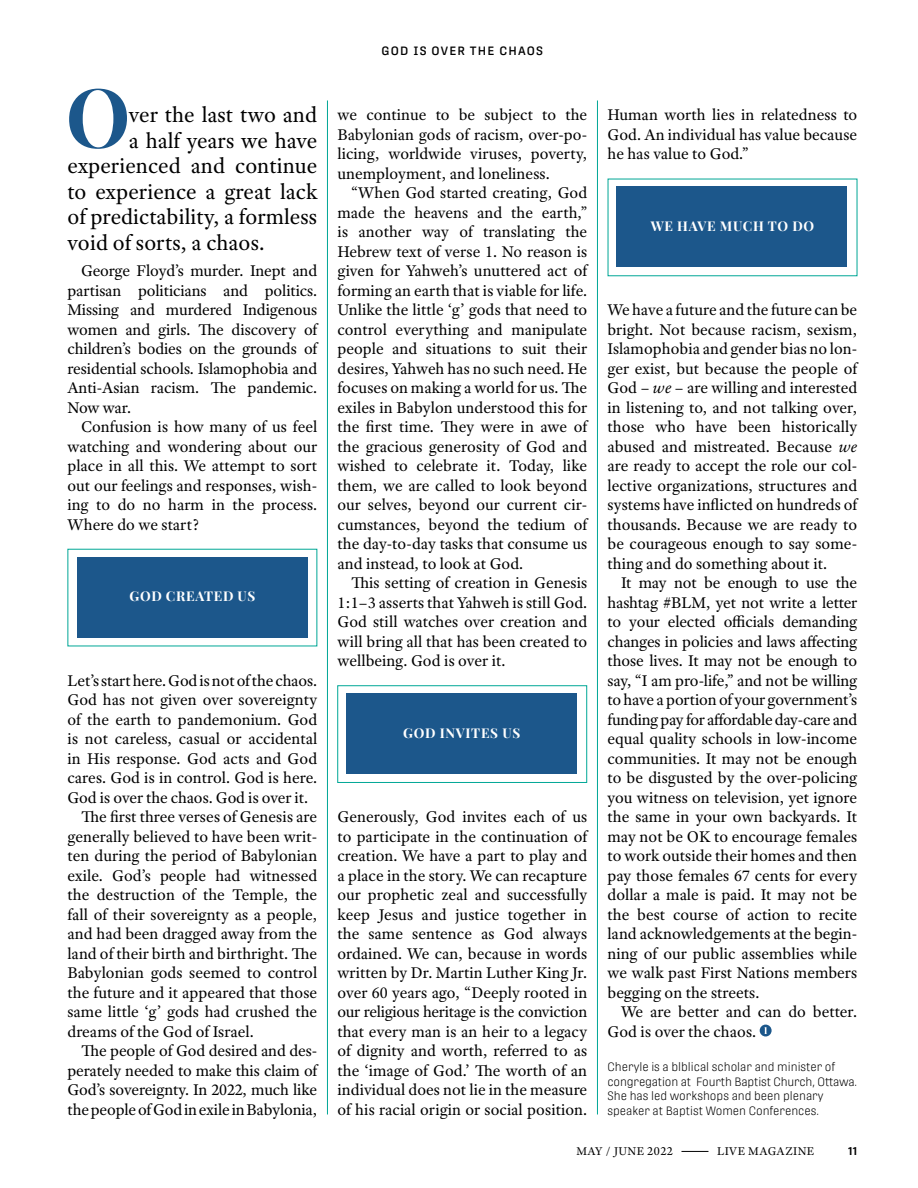
<style>
.page{position:relative;width:918px;height:1188px;background:#fff}
.page>*{position:absolute;margin:0;border:0;box-sizing:border-box;transform-origin:0 0}
.t1{font:700 81.9px "Playfair Display";color:#1c578b}
.t2{font:22.5px "Adobe Text Pro";color:#000}
.t3{font:16.5px/19.5px "Adobe Text Pro";color:#000;text-align:justify}
.t4{font:700 13.5px "Playfair Display";letter-spacing:.05em;color:#fff}
.t5{font:300 12px/14.4px "Protipo Narrow";color:#000}
.t6{font:12px "Adobe Text Pro";letter-spacing:.02em;color:#000}
.t7{font:500 12px "Protipo";letter-spacing:.1em;color:#000}
.t8{font:600 11.25px "Protipo";color:#000}
.s1{font-style:italic}
</style>
<div class="page">
<div style="left:760px;top:1025px;width:12px;height:11px;background:#1c578b;border-radius:50%"></div>
<svg style="left:764px;top:1027px;width:3px;height:7px"></svg>
<hr style="left:327px;top:101px;width:1px;height:1014px;background:#00a796">
<hr style="left:597px;top:101px;width:1px;height:1014px;background:#00a796">
<div style="left:77px;top:557px;width:230px;height:81px;background:#1c578b"></div>
<div style="left:347px;top:693px;width:230px;height:81px;background:#1c578b"></div>
<div style="left:337px;top:685px;width:250px;height:98px;border:1px solid #00a796"></div>
<div style="left:617px;top:186px;width:230px;height:81px;background:#1c578b"></div>
<svg style="left:681px;top:1151px;width:27px;height:1px"></svg>
<h1 class="t1" style="left:66px;top:53px;width:66px">O</h1>
<h2 class="t2" style="left:129px;top:101px;width:190px">ver the last two and</h2>
<h2 class="t2" style="left:129px;top:126px;width:190px">a half years we have</h2>
<h2 class="t2" style="left:68px;top:152px;width:251px">experienced and continue</h2>
<h2 class="t2" style="left:68px;top:177px;width:251px">to experience a great lack</h2>
<h2 class="t2" style="left:68px;top:203px;width:251px">of predictability, a formless</h2>
<h2 class="t2" style="left:68px;top:228px;width:199px">void of sorts, a chaos.</h2>
<p class="t3" style="left:68px;top:261px;width:251px;text-indent:13px">George Floyd’s murder. Inept and partisan politicians and politics.<br>Missing and murdered Indigenous women and girls. The discovery of children’s bodies on the grounds of residential schools. Islamophobia and Anti-Asian racism. The pandemic.<br>Now war.</p>
<p class="t3" style="left:68px;top:417px;width:251px;text-indent:13px">Confusion is how many of us feel watching and wondering about our place in all this. We attempt to sort out our feelings and responses, wish&shy;ing to do no harm in the process.<br>Where do we start?</p>
<p class="t4" style="left:130px;top:586px;width:127px">GOD CREATED US</p>
<p class="t3" style="left:68px;top:670px;width:251px">Let’s start here. God is not of the chaos.</p>
<p class="t3" style="left:68px;top:690px;width:251px">God has not given over sovereignty</p>
<p class="t3" style="left:68px;top:709px;width:251px">of the earth to pandemonium. God</p>
<p class="t3" style="left:68px;top:729px;width:251px">is not careless, casual or accidental</p>
<p class="t3" style="left:68px;top:748px;width:251px">in His response. God acts and God</p>
<p class="t3" style="left:68px;top:768px;width:251px">cares. God is in control. God is here.</p>
<p class="t3" style="left:68px;top:787px;width:242px">God is over the chaos. God is over it.</p>
<p class="t3" style="left:81px;top:807px;width:238px">The first three verses of Genesis are</p>
<p class="t3" style="left:68px;top:826px;width:251px">generally believed to have been writ-</p>
<p class="t3" style="left:68px;top:846px;width:251px">ten during the period of Babylonian</p>
<p class="t3" style="left:68px;top:865px;width:251px">exile. God’s people had witnessed</p>
<p class="t3" style="left:68px;top:885px;width:251px">the destruction of the Temple, the</p>
<p class="t3" style="left:68px;top:904px;width:251px">fall of their sovereignty as a people,</p>
<p class="t3" style="left:68px;top:924px;width:251px">and had been dragged away from the</p>
<p class="t3" style="left:68px;top:943px;width:251px">land of their birth and birthright. The</p>
<p class="t3" style="left:68px;top:963px;width:251px">Babylonian gods seemed to control</p>
<p class="t3" style="left:68px;top:982px;width:251px">the future and it appeared that those</p>
<p class="t3" style="left:68px;top:1002px;width:251px">same little ‘g’ gods had crushed the</p>
<p class="t3" style="left:68px;top:1021px;width:188px">dreams of the God of Israel.</p>
<p class="t3" style="left:81px;top:1041px;width:238px">The people of God desired and des-</p>
<p class="t3" style="left:68px;top:1060px;width:251px">perately needed to make this claim of</p>
<p class="t3" style="left:68px;top:1080px;width:251px">God’s sovereignty. In 2022, much like</p>
<p class="t3" style="left:68px;top:1099px;width:251px">the people of God in exile in Babylonia,</p>
<p class="t7" style="left:382px;top:44px;width:163px">GOD IS OVER THE CHAOS</p>
<p class="t3" style="left:338px;top:105px;width:251px">we continue to be subject to the Babylonian gods of racism, over-po&shy;licing, worldwide viruses, poverty, unemployment, and loneliness.</p>
<p class="t3" style="left:338px;top:183px;width:251px;text-indent:13px">“When God started creating, God made the heavens and the earth,” is another way of translating the Hebrew text of verse 1. No reason is given for Yahweh’s unuttered act of forming an earth that is viable for life.<br>Unlike the little ‘g’ gods that need to control everything and manipulate people and situations to suit their desires, Yahweh has no such need. He focuses on making a world for us. The exiles in Babylon understood this for the first time. They were in awe of the gracious generosity of God and wished to celebrate it. Today, like them, we are called to look beyond our selves, beyond our current cir&shy;cumstances, beyond the tedium of the day-to-day tasks that consume us and instead, to look at God.</p>
<p class="t3" style="left:338px;top:573px;width:251px;text-indent:13px">This setting of creation in Genesis 1:1–3 asserts that Yahweh is still God.<br>God still watches over creation and will bring all that has been created to wellbeing. God is over it.</p>
<p class="t4" style="left:403px;top:722px;width:119px">GOD INVITES US</p>
<p class="t3" style="left:338px;top:807px;width:251px">Generously, God invites each of us to participate in the continuation of creation. We have a part to play and a place in the story. We can recapture our prophetic zeal and successfully keep Jesus and justice together in the same sentence as God always ordained. We can, because in words written by Dr. Martin Luther King Jr. over 60 years ago, “Deeply rooted in our religious heritage is the conviction that every man is an heir to a legacy of dignity and worth, referred to as the ‘image of God.’ The worth of an individual does not lie in the measure of his racial origin or social position.</p>
<p class="t3" style="left:608px;top:105px;width:251px">Human worth lies in relatedness to God. An individual has value because he has value to God.”</p>
<p class="t4" style="left:651px;top:216px;width:165px">WE HAVE MUCH TO DO</p>
<p class="t3" style="left:608px;top:300px;width:251px">We have a future and the future can be bright. Not because racism, sexism, Islamophobia and gender bias no lon&shy;ger exist, but because the people of God – <span class="s1">we</span> – are willing and interested in listening to, and not talking over, those who have been historically abused and mistreated. Because <span class="s1">we </span>are ready to accept the role our col&shy;lective organizations, structures and systems have inflicted on hundreds of thousands. Because we are ready to be courageous enough to say some&shy;thing and do something about it.</p>
<p class="t3" style="left:608px;top:573px;width:251px;text-indent:13px">It may not be enough to use the hashtag #BLM, yet not write a letter to your elected officials demanding changes in policies and laws affecting those lives. It may not be enough to say, “I am pro-life,” and not be willing to have a portion of your government’s funding pay for affordable day-care and equal quality schools in low-income communities. It may not be enough to be disgusted by the over-policing you witness on television, yet ignore the same in your own backyards. It may not be OK to encourage females to work outside their homes and then pay those females 67 cents for every dollar a male is paid. It may not be the best course of action to recite land acknowledgements at the begin&shy;ning of our public assemblies while we walk past First Nations members begging on the streets.</p>
<p class="t3" style="left:608px;top:1002px;width:251px;text-indent:13px">We are better and can do better.<br>God is over the chaos.</p>
<p class="t5" style="left:608px;top:1060px;width:251px">Cheryle is a blblical scholar and minister of congregation at Fourth Baptist Church, Ottawa.<br>She has led workshops and been plenary speaker at Baptist Women Conferences.</p>
<p class="t6" style="left:576px;top:1143px;width:98px">MAY / JUNE 2022</p>
<p class="t6" style="left:717px;top:1143px;width:99px">LIVE MAGAZINE</p>
<p class="t8" style="left:848px;top:1144px;width:10px">11</p>
</div>
